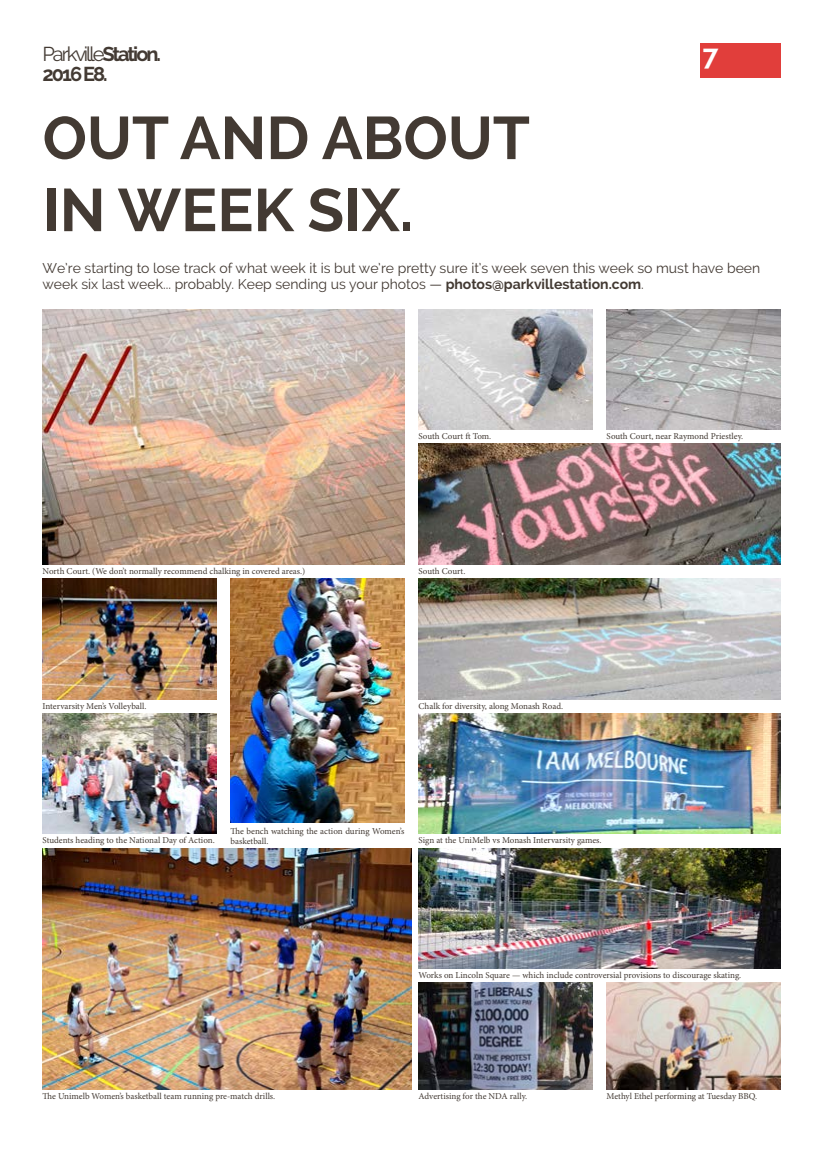
<style>
.page{position:relative;width:823px;height:1149px;background:#fff}
.page>*{position:absolute;margin:0;border:0;box-sizing:border-box;transform-origin:0 0}
.t1{font:700 60px/72px "Raleway";color:#433a33}
.t2{font:700 28px "Raleway";color:#fff}
.t3{font:20px "Raleway";letter-spacing:-.1em;color:#433a33}
.t4{font:700 20px "Raleway";letter-spacing:-.1em;color:#433a33}
.t5{font:14px/16.8px "Raleway";color:#433a33}
.t6{font:9px/10.8px "Minion Pro";color:#433a33}
.s1{font-weight:700}
</style>
<div class="page">
<div style="left:699px;top:43px;width:81px;height:34px;background:#e13e3b"></div>
<img style="left:43px;top:309px;width:361px;height:255px">
<img style="left:43px;top:578px;width:173px;height:121px">
<img style="left:43px;top:713px;width:173px;height:120px">
<img style="left:43px;top:848px;width:368px;height:240px">
<img style="left:418px;top:309px;width:174px;height:120px">
<img style="left:418px;top:443px;width:362px;height:121px">
<img style="left:606px;top:309px;width:174px;height:120px">
<img style="left:418px;top:982px;width:174px;height:106px">
<img style="left:606px;top:982px;width:174px;height:106px">
<img style="left:418px;top:848px;width:362px;height:120px">
<img style="left:418px;top:713px;width:362px;height:120px">
<img style="left:418px;top:578px;width:362px;height:121px">
<img style="left:230px;top:578px;width:174px;height:244px">
<h3 class="t3" style="left:43px;top:43px;width:120px">Parkville<span class="s1">Station.</span></h3>
<h2 class="t2" style="left:702px;top:39px;width:18px">7</h2>
<h3 class="t4" style="left:43px;top:63px;width:67px">2016 E8.</h3>
<h1 class="t1" style="left:43px;top:102px;width:488px">OUT AND ABOUT<br>IN WEEK SIX.</h1>
<h3 class="t5" style="left:43px;top:259px;width:718px">We’re starting to lose track of what week it is but we’re pretty sure it’s week seven this week so must have been week six last week... probably. Keep sending us your photos — <span class="s1">photos@parkvillestation.com</span>.</h3>
<p class="t6" style="left:418px;top:431px;width:74px">South Court ft Tom.</p>
<p class="t6" style="left:606px;top:431px;width:138px">South Court, near Raymond Priestley.</p>
<p class="t6" style="left:43px;top:565px;width:264px">North Court. (We don’t normally recommend chalking in covered areas.)</p>
<p class="t6" style="left:418px;top:565px;width:48px">South Court.</p>
<p class="t6" style="left:43px;top:700px;width:105px">Intervarsity Men’s Volleyball.</p>
<p class="t6" style="left:418px;top:700px;width:146px">Chalk for diversity, along Monash Road.</p>
<p class="t6" style="left:43px;top:835px;width:174px">Students heading to the National Day of Action.</p>
<p class="t6" style="left:230px;top:825px;width:175px">The bench watching the action during Women’s basketball.</p>
<p class="t6" style="left:418px;top:835px;width:184px">Sign at the UniMelb vs Monash Intervarsity games.</p>
<p class="t6" style="left:43px;top:1090px;width:234px">The Unimelb Women’s basketball team running pre-match drills.</p>
<p class="t6" style="left:418px;top:969px;width:324px">Works on Lincoln Square — which include controversial provisions to discourage skating.</p>
<p class="t6" style="left:418px;top:1090px;width:110px">Advertising for the NDA rally.</p>
<p class="t6" style="left:606px;top:1090px;width:152px">Methyl Ethel performing at Tuesday BBQ.</p>
</div>
